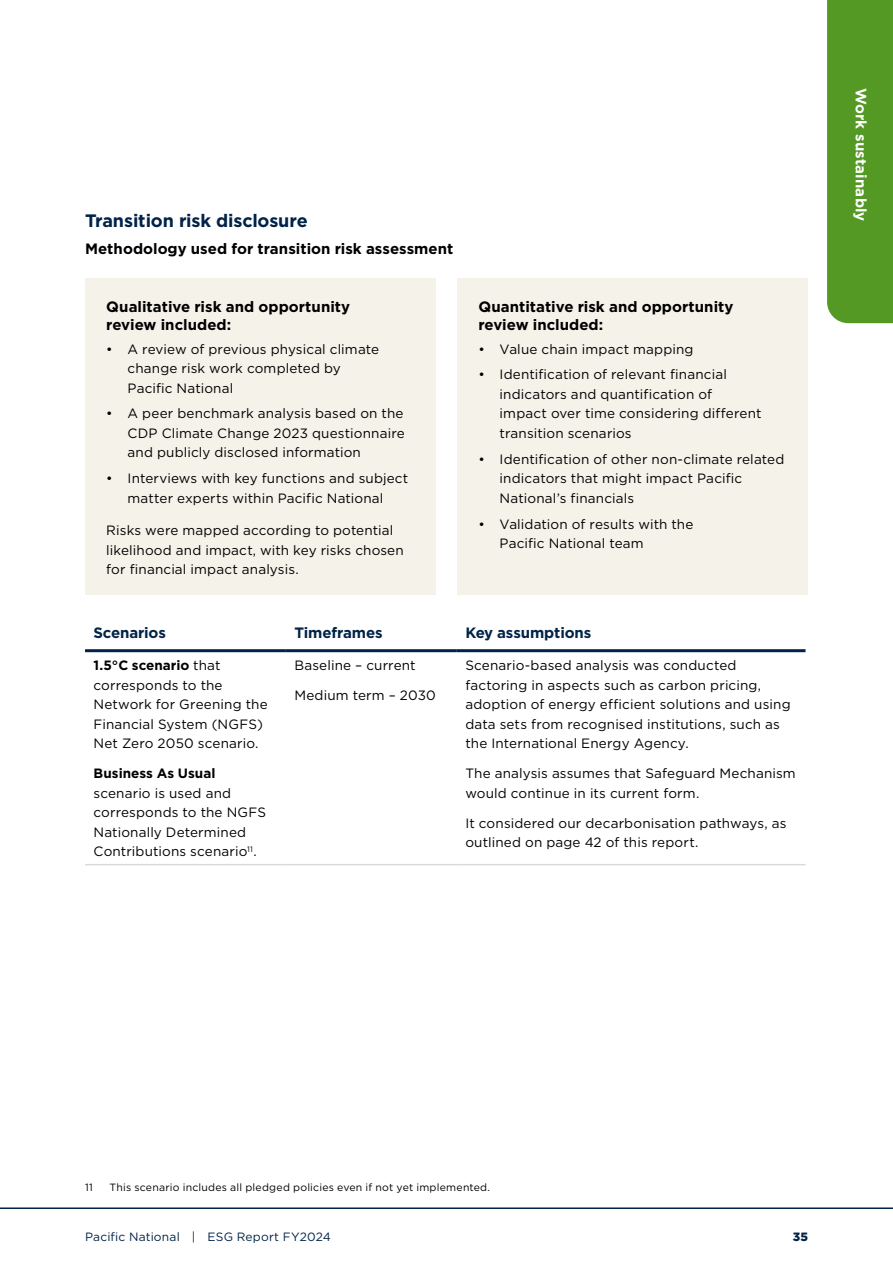
<style>
.page{position:relative;width:893px;height:1263px;background:#fff}
.page>*{position:absolute;margin:0;border:0;box-sizing:border-box;transform-origin:0 0}
.t1{font:700 18px "Gotham";letter-spacing:-.01em;color:#002347}
.t2{font:700 15px/18px "Gotham";color:#000}
.t3{font:700 15px "Gotham";letter-spacing:-.01em;color:#002347}
.t4{font:700 15px "Gotham";letter-spacing:.01em;color:#fff}
.t5{font:13.5px/19.5px "Gotham";letter-spacing:.01em;color:#000}
.t6{font:700 13.5px "Gotham";color:#000}
.t7{font:12px "Gotham";letter-spacing:.015em;color:#002347}
.t8{font:900 12px "Gotham";color:#002347}
.t9{font:10.5px "Gotham";letter-spacing:.02em;color:#000}
.s1{font-weight:700}
</style>
<div class="page">
<hr style="left:85px;top:864px;width:201px;height:1px;background:#d9dada">
<hr style="left:286px;top:864px;width:171px;height:1px;background:#d9dada">
<hr style="left:457px;top:864px;width:348px;height:1px;background:#d9dada">
<hr style="left:85px;top:649px;width:201px;height:3px;background:#002347">
<hr style="left:286px;top:649px;width:171px;height:3px;background:#002347">
<hr style="left:457px;top:649px;width:348px;height:3px;background:#002347">
<div style="left:85px;top:278px;width:351px;height:317px;background:#f5f2ea"></div>
<div style="left:457px;top:278px;width:351px;height:317px;background:#f5f2ea"></div>
<hr style="left:0;top:1207px;width:893px;height:2px;background:#002347">
<div style="left:827px;top:0;width:66px;height:323px;background:#549924"></div>
<h1 class="t1" style="left:85px;top:209px;width:224px">Transition risk disclosure</h1>
<p class="t2" style="left:85px;top:239px;width:370px">Methodology used for transition risk assessment</p>
<p class="t2" style="left:106px;top:297px;width:245px">Qualitative risk and opportunity review included:</p>
<p class="t5" style="left:128px;top:339px;width:253px;text-indent:-21px">• A review of previous physical climate change risk work completed by<br>Pacific National</p>
<p class="t5" style="left:128px;top:404px;width:279px;text-align:justify;text-indent:-21px">• A peer benchmark analysis based on the CDP Climate Change 2023 questionnaire and publicly disclosed information</p>
<p class="t5" style="left:106px;top:468px;width:304px;text-align:center">• Interviews with key functions and subject matter experts within Pacific National</p>
<p class="t5" style="left:106px;top:520px;width:299px">Risks were mapped according to potential likelihood and impact, with key risks chosen for financial impact analysis.</p>
<p class="t2" style="left:478px;top:297px;width:257px">Quantitative risk and opportunity review included:</p>
<p class="t5" style="left:478px;top:339px;width:217px">• Value chain impact mapping</p>
<p class="t5" style="left:500px;top:365px;width:263px;text-indent:-21px">• Identification of relevant financial indicators and quantification of impact over time considering different transition scenarios</p>
<p class="t5" style="left:500px;top:449px;width:286px;text-indent:-21px">• Identification of other non-climate related indicators that might impact Pacific<br>National’s financials</p>
<p class="t5" style="left:500px;top:514px;width:195px;text-indent:-21px">• Validation of results with the<br>Pacific National team</p>
<p class="t3" style="left:94px;top:623px;width:74px">Scenarios</p>
<p class="t3" style="left:294px;top:623px;width:90px">Timeframes</p>
<p class="t3" style="left:465px;top:623px;width:127px">Key assumptions</p>
<p class="t5" style="left:94px;top:655px;width:176px"><span class="s1">1.5°C scenario</span> that corresponds to the<br>Network for Greening the<br>Financial System (NGFS)<br>Net Zero 2050 scenario.</p>
<p class="t6" style="left:94px;top:764px;width:123px">Business As Usual</p>
<p class="t5" style="left:94px;top:783px;width:174px">scenario is used and corresponds to the NGFS<br>Nationally Determined<br>Contributions scenario<sup>11</sup>.</p>
<p class="t5" style="left:294px;top:655px;width:123px">Baseline – current</p>
<p class="t5" style="left:294px;top:685px;width:143px">Medium term – 2030</p>
<p class="t5" style="left:465px;top:655px;width:327px">Scenario-based analysis was conducted factoring in aspects such as carbon pricing, adoption of energy efficient solutions and using data sets from recognised institutions, such as the International Energy Agency.</p>
<p class="t5" style="left:465px;top:763px;width:332px">The analysis assumes that Safeguard Mechanism would continue in its current form.</p>
<p class="t5" style="left:465px;top:813px;width:323px">It considered our decarbonisation pathways, as outlined on page 42 of this report.</p>
<p class="t4" style="left:871px;top:88px;width:135px;rotate:90deg">Work sustainably</p>
<p class="t9" style="left:85px;top:1180px;width:9px">11</p>
<p class="t9" style="left:109px;top:1180px;width:382px">This scenario includes all pledged policies even if not yet implemented.</p>
<p class="t7" style="left:85px;top:1229px;width:247px">Pacific National | ESG Report FY2024</p>
<p class="t8" style="left:793px;top:1228px;width:17px">35</p>
</div>
